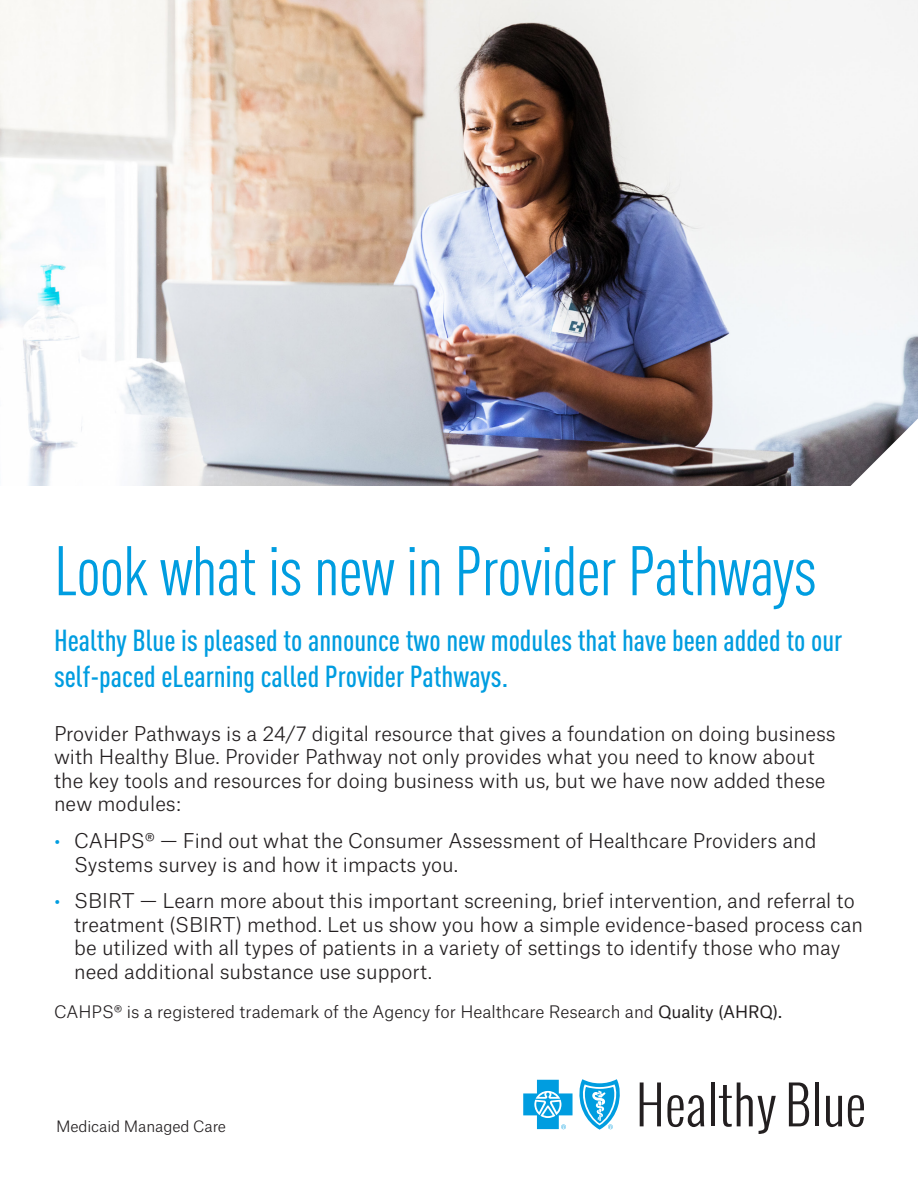
<style>
.page{position:relative;width:918px;height:1188px;background:#fff}
.page>*{position:absolute;margin:0;border:0;box-sizing:border-box;transform-origin:0 0}
.NB_LA_SubHeadline_Bo{font:condensed 69px "DINOT";letter-spacing:-.015em;color:#009de0}
.Sub_head{font:500 condensed 30px/36px "DINOT";color:#009de0}
.HB_LA_Body_Text{font:300 19.5px/23.4px "Atlas Grotesk";color:#231f20}
.HB_LA_Body_Text-2{font:300 16.5px "Atlas Grotesk";color:#231f20}
.t1{font:300 15px "Atlas Grotesk";letter-spacing:-.01em;color:#231f20}
.s1{color:#009de0}
.s2{font-weight:400}
</style>
<div class="page">
<img style="left:0;top:0;width:918px;height:486px">
<svg style="left:523px;top:1079px;width:97px;height:51px"></svg>
<svg style="left:640px;top:1083px;width:21px;height:43px"></svg>
<svg style="left:667px;top:1095px;width:37px;height:32px"></svg>
<hr style="left:711px;top:1083px;width:4px;height:43px;background:#231f20">
<svg style="left:719px;top:1083px;width:57px;height:51px"></svg>
<svg style="left:789px;top:1083px;width:20px;height:43px"></svg>
<hr style="left:815px;top:1083px;width:4px;height:43px;background:#231f20">
<svg style="left:826px;top:1096px;width:16px;height:31px"></svg>
<svg style="left:848px;top:1095px;width:16px;height:32px"></svg>
<p class="NB_LA_SubHeadline_Bo" style="left:54px;top:531px;width:764px">Look what is new in Provider Pathways</p>
<p class="Sub_head" style="left:54px;top:622px;width:790px">Healthy Blue is pleased to announce two new modules that have been added to our self-paced eLearning called Provider Pathways.</p>
<p class="HB_LA_Body_Text" style="left:54px;top:720px;width:783px">Provider Pathways is a 24/7 digital resource that gives a foundation on doing business with Healthy Blue. Provider Pathway not only provides what you need to know about the key tools and resources for doing business with us, but we have now added these new modules:</p>
<p class="HB_LA_Body_Text" style="left:74px;top:827px;width:744px;text-indent:-20px"><span class="s1">•</span> CAHPS® — Find out what the Consumer Assessment of Healthcare Providers and<br>Systems survey is and how it impacts you.</p>
<p class="HB_LA_Body_Text" style="left:74px;top:887px;width:790px;text-indent:-20px"><span class="s1">•</span> SBIRT — Learn more about this important screening, brief intervention, and referral to treatment (SBIRT) method. Let us show you how a simple evidence-based process can be utilized with all types of patients in a variety of settings to identify those who may need additional substance use support.</p>
<p class="HB_LA_Body_Text-2" style="left:54px;top:999px;width:730px">CAHPS® is a registered trademark of the Agency for Healthcare Research and <span class="s2">Quality (AHRQ).</span></p>
<p class="t1" style="left:56px;top:1115px;width:171px">Medicaid Managed Care</p>
</div>
